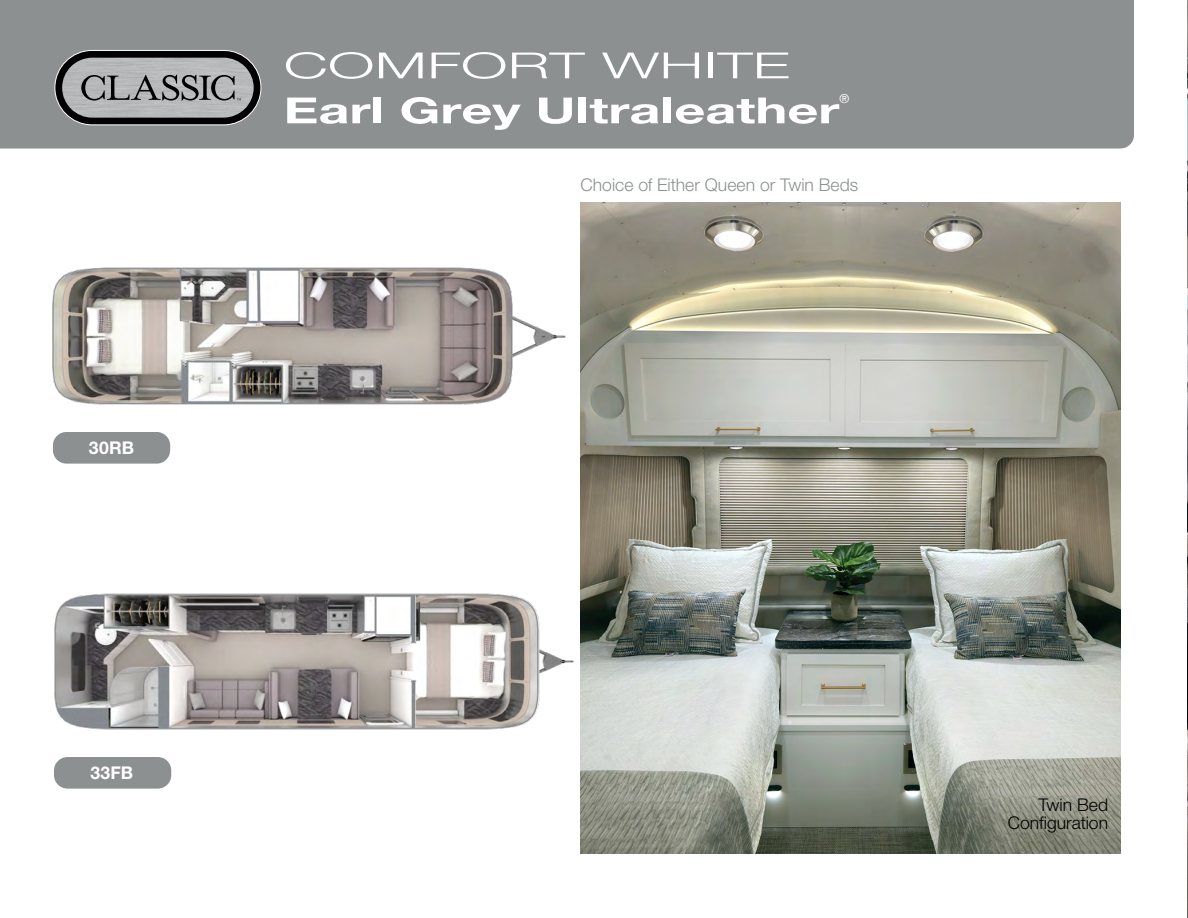
<style>
.page{position:relative;width:1188px;height:918px;background:#fff}
.page>*{position:absolute;margin:0;border:0;box-sizing:border-box;transform-origin:0 0}
.t1{font:36px "Helvetica Neue LT 75 Bd";color:#fff;scale:1.5 1}
.t2{font:36px "Helvetica Neue LT 45 Lt";color:#fff;scale:1.75 1}
.t3{font:300 17.55px "Helvetica Neue LT Std";color:#8c9091}
.t4{font:300 17.55px/18px "Helvetica Neue LT Std";color:#000;text-align:right}
.t5{font:700 17.55px "Helvetica Neue LT Std";letter-spacing:.015em;color:#fff}
.t6{font:12.3px "Helvetica Neue";color:#fff}
</style>
<div class="page">
<div style="left:0;top:0;width:1134px;height:148px;background:#8d9091"></div>
<div style="left:55px;top:50px;width:206px;height:75px;background:#000;border-radius:37px"></div>
<div style="left:55px;top:50px;width:206px;height:75px;border:1px solid #fff;border-radius:37px"></div>
<img style="left:62px;top:58px;width:192px;height:60px">
<svg style="left:81px;top:75px;width:160px;height:26px"></svg>
<div style="left:54px;top:757px;width:117px;height:32px;background:#8d9091;border-radius:13px"></div>
<img style="left:52px;top:267px;width:514px;height:138px">
<div style="left:53px;top:432px;width:117px;height:32px;background:#8d9091;border-radius:13px"></div>
<img style="left:1187px;top:0;width:1px;height:918px">
<img style="left:54px;top:593px;width:520px;height:137px">
<img style="left:580px;top:202px;width:540px;height:651px">
<p class="t5" style="left:89px;top:436px;width:47px">30RB</p>
<p class="t5" style="left:90px;top:761px;width:44px">33FB</p>
<h1 class="t2" style="left:284px;top:43px;width:291px">COMFORT WHITE</h1>
<h1 class="t1" style="left:284px;top:88px;width:372px">Earl Grey Ultraleather</h1>
<p class="t6" style="left:839px;top:90px;width:11px">®</p>
<p class="t3" style="left:581px;top:175px;width:279px">Choice of Either Queen or Twin Beds</p>
<p class="t4" style="left:1008px;top:795px;width:102px">Twin Bed<br>Configuration</p>
</div>
